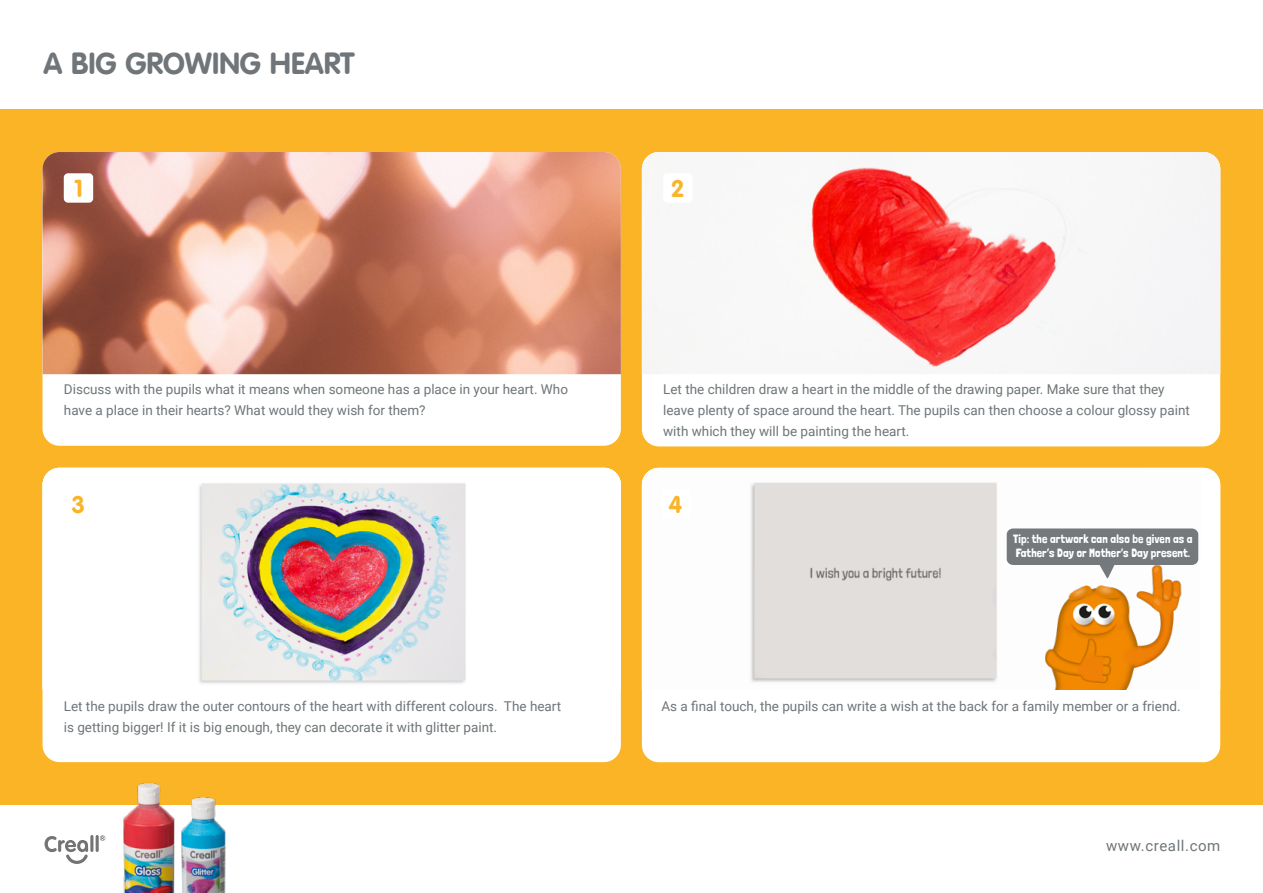
<style>
.page{position:relative;width:1263px;height:893px;background:#fff}
.page>*{position:absolute;margin:0;border:0;box-sizing:border-box;transform-origin:0 0}
.t1{font:700 30px "VAG Rounded";color:#6f7578}
.t2{font:700 24px "VAG Rounded";color:#fab42a}
.t3{font:15px "Roboto";letter-spacing:.04em;color:#6f7578}
.t4{font:13.5px/21px "Roboto";color:#6e7578}
.t5{font:12px/14.4px "Londrina Solid";letter-spacing:.01em;color:#fff}
</style>
<div class="page">
<div style="left:0;top:109px;width:1263px;height:696px;background:#fab426"></div>
<div style="left:43px;top:173px;width:578px;height:273px;background:#fff;border-radius:17px"></div>
<div style="left:642px;top:152px;width:578px;height:294px;background:#fff;border-radius:17px"></div>
<div style="left:642px;top:468px;width:578px;height:294px;background:#fff;border-radius:17px"></div>
<div style="left:43px;top:468px;width:578px;height:294px;background:#fff;border-radius:17px"></div>
<img style="left:43px;top:152px;width:578px;height:222px">
<img style="left:642px;top:152px;width:578px;height:222px">
<img style="left:642px;top:468px;width:557px;height:214px">
<img style="left:43px;top:468px;width:578px;height:216px">
<div style="left:64px;top:173px;width:29px;height:30px;background:#fff;border-radius:4px"></div>
<div style="left:64px;top:489px;width:29px;height:29px;background:#fff;border-radius:4px"></div>
<div style="left:661px;top:489px;width:30px;height:29px;background:#fff;border-radius:4px"></div>
<div style="left:663px;top:173px;width:29px;height:30px;background:#fff;border-radius:4px"></div>
<img style="left:1044px;top:579px;width:141px;height:111px">
<svg style="left:1007px;top:528px;width:191px;height:51px"></svg>
<hr style="left:90px;top:835px;width:3px;height:17px;background:#767472;border-radius:2px">
<svg style="left:45px;top:836px;width:43px;height:28px"></svg>
<img style="left:95px;top:783px;width:66px;height:110px">
<img style="left:149px;top:792px;width:77px;height:101px">
<h1 class="t1" style="left:43px;top:50px;width:313px">A BIG GROWING HEART</h1>
<h2 class="t2" style="left:74px;top:178px;width:10px">1</h2>
<h2 class="t2" style="left:671px;top:178px;width:15px">2</h2>
<p class="t4" style="left:64px;top:378px;width:506px">Discuss with the pupils what it means when someone has a place in your heart. Who have a place in their hearts? What would they wish for them?</p>
<p class="t4" style="left:663px;top:378px;width:528px">Let the children draw a heart in the middle of the drawing paper. Make sure that they leave plenty of space around the heart. The pupils can then choose a colour glossy paint with which they will be painting the heart.</p>
<h2 class="t2" style="left:72px;top:493px;width:15px">3</h2>
<h2 class="t2" style="left:668px;top:493px;width:15px">4</h2>
<p class="t5" style="left:1013px;top:531px;width:181px">Tip: the artwork can also be given as a<br>Father’s Day or Mother’s Day present.</p>
<p class="t4" style="left:64px;top:695px;width:499px">Let the pupils draw the outer contours of the heart with different colours. The heart is getting bigger! If it is big enough, they can decorate it with glitter paint.</p>
<p class="t4" style="left:661px;top:695px;width:521px">As a final touch, the pupils can write a wish at the back for a family member or a friend.</p>
<p class="t3" style="left:1106px;top:836px;width:116px">www.creall.com</p>
</div>
